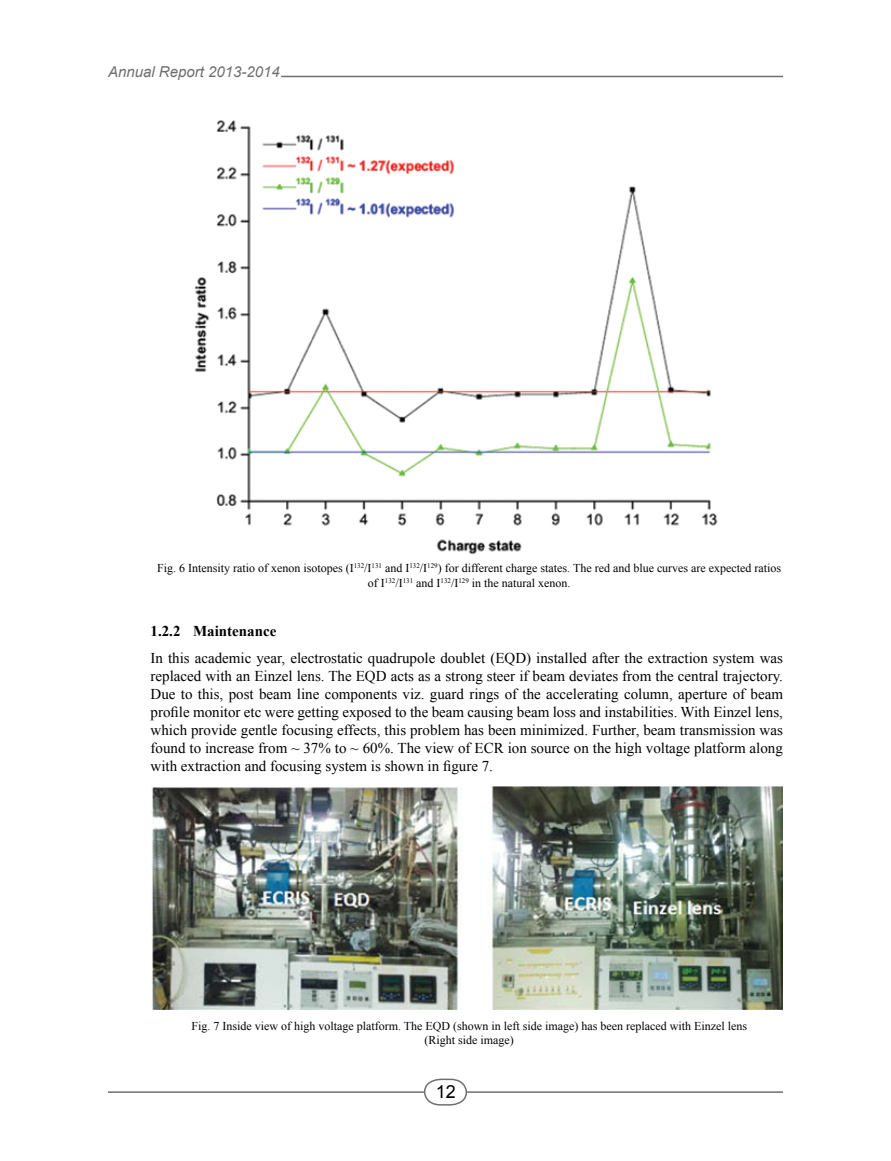
<style>
.page{position:relative;width:891px;height:1161px;background:#fff}
.page>*{position:absolute;margin:0;border:0;box-sizing:border-box;transform-origin:0 0}
.t1{font:18px "Arial";color:#000}
.t2{font:15px/18px "Times New Roman";color:#000;text-align:justify}
.t3{font:italic 15px "Arial";color:#6d6f71}
.t4{font:700 15px "Times New Roman";color:#000}
.t5{font:12px/14.4px "Times New Roman";color:#000;text-align:center}
</style>
<div class="page">
<hr style="left:281px;top:76px;width:502px;height:1px;background:#6d6f71">
<hr style="left:108px;top:1091px;width:675px;height:2px;background:#6d6f71">
<svg style="left:423px;top:1078px;width:45px;height:28px"></svg>
<img style="left:194px;top:120px;width:524px;height:434px">
<img style="left:151px;top:786px;width:632px;height:224px">
<p class="t3" style="left:108px;top:62px;width:173px">Annual Report 2013-2014</p>
<p class="t5" style="left:157px;top:561px;width:626px">Fig. 6 Intensity ratio of xenon isotopes (I<sup>132</sup>/I<sup>131</sup> and I<sup>132</sup>/I<sup>129</sup>) for different charge states. The red and blue curves are expected ratios of I<sup>132</sup>/I<sup>131</sup> and I<sup>132</sup>/I<sup>129</sup> in the natural xenon.</p>
<p class="t4" style="left:151px;top:621px;width:127px">1.2.2 Maintenance</p>
<p class="t2" style="left:151px;top:648px;width:634px">In this academic year, electrostatic quadrupole doublet (EQD) installed after the extraction system was replaced with an Einzel lens. The EQD acts as a strong steer if beam deviates from the central trajectory.<br>Due to this, post beam line components viz. guard rings of the accelerating column, aperture of beam profile monitor etc were getting exposed to the beam causing beam loss and instabilities. With Einzel lens, which provide gentle focusing effects, this problem has been minimized. Further, beam transmission was found to increase from ~ 37% to ~ 60%. The view of ECR ion source on the high voltage platform along with extraction and focusing system is shown in figure 7.</p>
<p class="t5" style="left:191px;top:1018px;width:557px">Fig. 7 Inside view of high voltage platform. The EQD (shown in left side image) has been replaced with Einzel lens (Right side image)</p>
<p class="t1" style="left:436px;top:1080px;width:22px">12</p>
</div>
